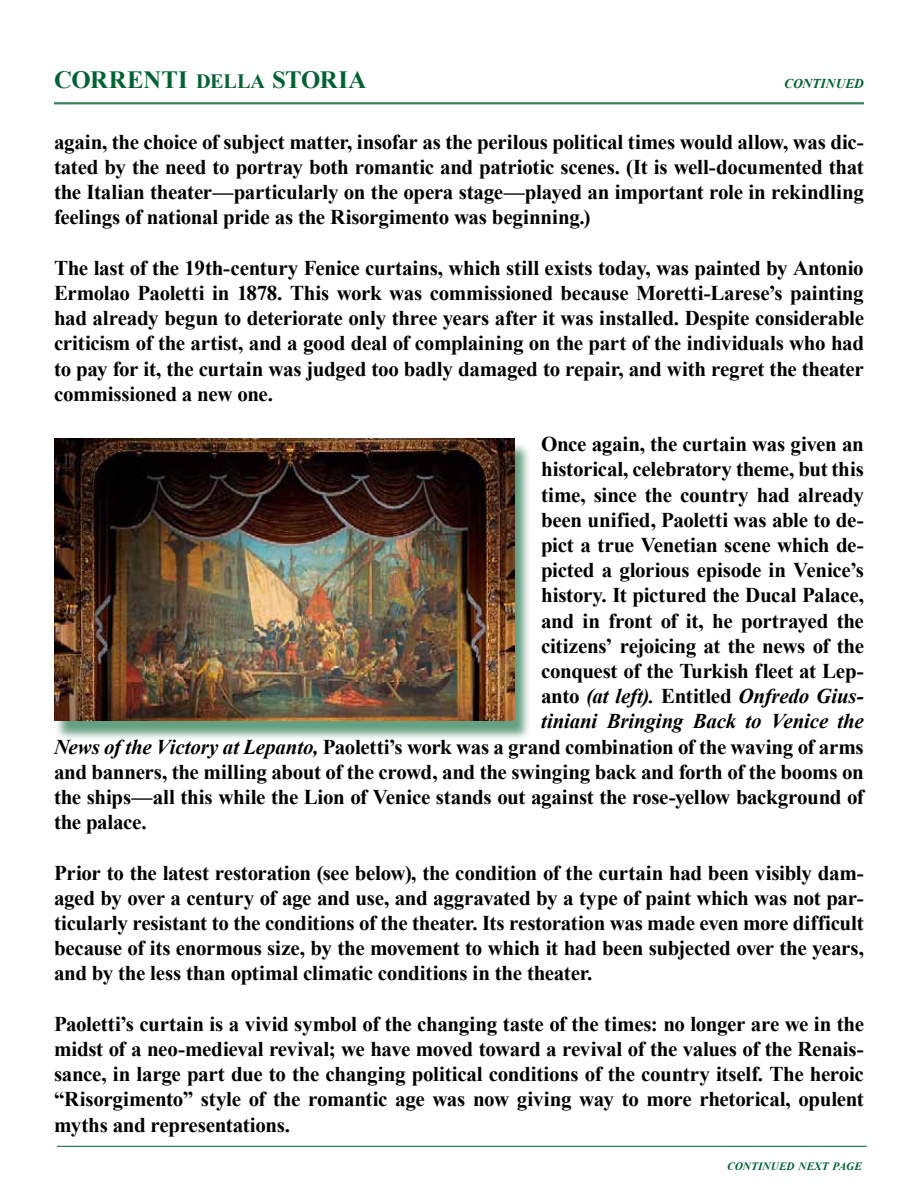
<style>
.page{position:relative;width:918px;height:1188px;background:#fff}
.page>*{position:absolute;margin:0;border:0;box-sizing:border-box;transform-origin:0 0}
.t1{font:700 24.75px "Times New Roman";color:#006232}
.t2{font:700 21px/25.2px "Times New Roman";letter-spacing:-.015em;color:#000;text-align:justify}
.t3{font:italic 700 21px "Times New Roman";letter-spacing:-.01em;color:#000}
.t4{font:italic 700 13.5px "Times New Roman";color:#006232}
.t5{font:italic 700 11.25px "Times New Roman";letter-spacing:.01em;color:#006232}
.s1{font-size:20.25px}
.s2{font-style:normal}
.s3{font-style:italic}
</style>
<div class="page">
<hr style="left:54px;top:103px;width:810px;height:1px;background:#006232">
<hr style="left:54px;top:104px;width:810px;height:1px;background:#006232">
<hr style="left:57px;top:1146px;width:810px;height:1px;background:#006232">
<div style="left:54px;top:443px;width:477px;height:299px;background:#006232;opacity:.61"></div>
<img style="left:54px;top:438px;width:460px;height:283px">
<p class="t1" style="left:54px;top:66px;width:314px">CORRENTI <span class="s1">DELLA</span> STORIA</p>
<p class="t4" style="left:784px;top:76px;width:81px">CONTINUED</p>
<p class="t2" style="left:54px;top:129px;width:811px">again, the choice of subject matter, insofar as the perilous political times would allow, was dic&shy;tated by the need to portray both romantic and patriotic scenes. (It is well-documented that the Italian theater—particularly on the opera stage—played an important role in rekindling feelings of national pride as the Risorgimento was beginning.)</p>
<p class="t2" style="left:54px;top:255px;width:812px">The last of the 19th-century Fenice curtains, which still exists today, was painted by Antonio Ermolao Paoletti in 1878. This work was commissioned because Moretti-Larese’s painting had already begun to deteriorate only three years after it was installed. Despite considerable criticism of the artist, and a good deal of complaining on the part of the individuals who had to pay for it, the curtain was judged too badly damaged to repair, and with regret the theater commissioned a new one.</p>
<p class="t2" style="left:541px;top:431px;width:324px">Once again, the curtain was given an</p>
<p class="t2" style="left:541px;top:457px;width:324px">historical, celebratory theme, but this</p>
<p class="t2" style="left:541px;top:482px;width:324px">time, since the country had already</p>
<p class="t2" style="left:541px;top:507px;width:324px">been unified, Paoletti was able to de-</p>
<p class="t2" style="left:541px;top:532px;width:324px">pict a true Venetian scene which de-</p>
<p class="t2" style="left:541px;top:557px;width:324px">picted a glorious episode in Venice’s</p>
<p class="t2" style="left:541px;top:583px;width:324px">history. It pictured the Ducal Palace,</p>
<p class="t2" style="left:541px;top:608px;width:324px">and in front of it, he portrayed the</p>
<p class="t2" style="left:541px;top:633px;width:324px">citizens’ rejoicing at the news of the</p>
<p class="t2" style="left:541px;top:658px;width:324px">conquest of the Turkish fleet at Lep-</p>
<p class="t3" style="left:541px;top:684px;width:324px"><span class="s2">anto</span> (at left). <span class="s2">Entitled</span> Onfredo Gius-</p>
<p class="t3" style="left:541px;top:710px;width:324px">tiniani Bringing Back to Venice the</p>
<p class="t2" style="left:54px;top:734px;width:811px"><span class="s3">News of the Victory at Lepanto,</span> Paoletti’s work was a grand combination of the waving of arms</p>
<p class="t2" style="left:54px;top:759px;width:811px">and banners, the milling about of the crowd, and the swinging back and forth of the booms on</p>
<p class="t2" style="left:54px;top:784px;width:811px">the ships—all this while the Lion of Venice stands out against the rose-yellow background of</p>
<p class="t2" style="left:54px;top:809px;width:94px">the palace.</p>
<p class="t2" style="left:54px;top:860px;width:811px">Prior to the latest restoration (see below), the condition of the curtain had been visibly dam&shy;aged by over a century of age and use, and aggravated by a type of paint which was not par&shy;ticularly resistant to the conditions of the theater. Its restoration was made even more difficult because of its enormous size, by the movement to which it had been subjected over the years, and by the less than optimal climatic conditions in the theater.</p>
<p class="t2" style="left:54px;top:1011px;width:812px">Paoletti’s curtain is a vivid symbol of the changing taste of the times: no longer are we in the midst of a neo-medieval revival; we have moved toward a revival of the values of the Renais&shy;sance, in large part due to the changing political conditions of the country itself. The heroic “Risorgimento” style of the romantic age was now giving way to more rhetorical, opulent myths and representations.</p>
<p class="t5" style="left:727px;top:1160px;width:136px">CONTINUED NEXT PAGE</p>
</div>
